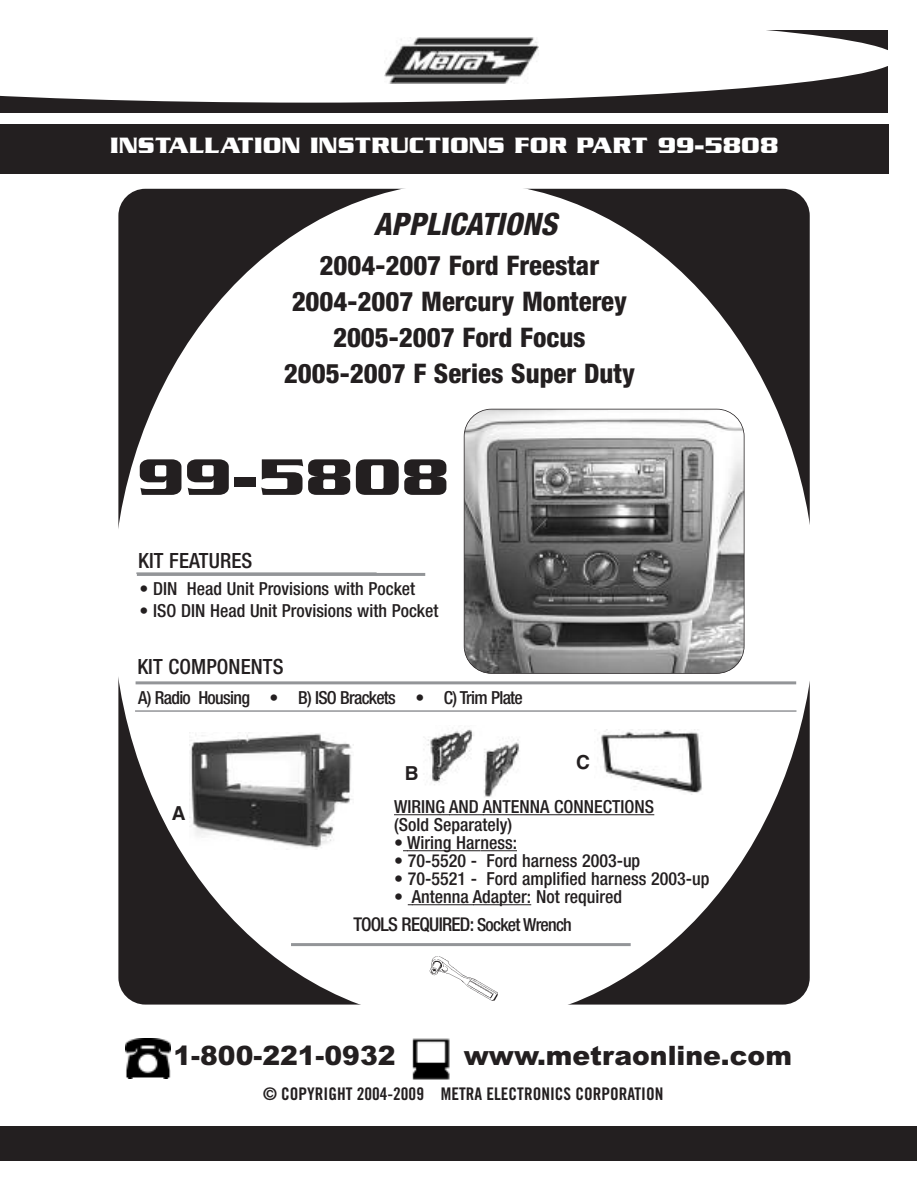
<style>
.page{position:relative;width:918px;height:1188px;background:#fff}
.page>*{position:absolute;margin:0;border:0;box-sizing:border-box;transform-origin:0 0}
.t1{font:700 55.5px "Serpentine ICG";color:#231f20;scale:1.12 1}
.t2{font:italic 800 condensed 30.9px "Helvetica Neue";color:#231f20}
.t3{font:800 condensed 27px/36px "Helvetica Neue";color:#231f20;text-align:center}
.t4{font:900 26.7px "Arial";color:#231f20}
.t5{font:700 24px "Serpentine ICG";color:#fff}
.t6{font:500 condensed 21px "Helvetica Neue";letter-spacing:.005em;color:#231f20}
.t7{font:700 19.35px "Helvetica";color:#231f20}
.t8{font:500 condensed 19.05px "Helvetica Neue";letter-spacing:-.04em;color:#231f20}
.t9{font:500 condensed 18px/18px "Helvetica Neue";color:#231f20}
.t10{font:500 condensed 18px "Helvetica Neue";letter-spacing:-.04em;color:#231f20}
.t11{font:17.4px "Trade Gothic Bold Cond Twenty";color:#231f20}
.s1{font-size:18px}
</style>
<div class="page">
<div style="left:0;top:31px;width:888px;height:82px;background:#231f20"></div>
<svg style="left:0;top:30px;width:888px;height:73px;background:#e1e1e1"></svg>
<div style="left:369px;top:27px;width:189px;height:59px;background:#fff"></div>
<img style="left:384px;top:38px;width:155px;height:45px">
<div style="left:0;top:124px;width:888px;height:49px;background:#231f20"></div>
<div style="left:0;top:1126px;width:917px;height:35px;background:#231f20"></div>
<div style="left:118px;top:189px;width:692px;height:816px;background:#231f20;border-radius:27px"></div>
<div style="left:113px;top:182px;width:703px;height:841px;background:#fff;border-radius:50%"></div>
<img style="left:412px;top:1038px;width:38px;height:42px">
<img style="left:125px;top:1038px;width:45px;height:41px">
<hr style="left:137px;top:573px;width:288px;height:3px;background:#939598">
<hr style="left:136px;top:572px;width:241px;height:2px;background:#939598">
<hr style="left:136px;top:681px;width:660px;height:3px;background:#939598">
<hr style="left:135px;top:710px;width:661px;height:2px;background:#939598">
<hr style="left:291px;top:943px;width:340px;height:3px;background:#939598">
<img style="left:190px;top:732px;width:164px;height:116px">
<img style="left:423px;top:729px;width:97px;height:68px">
<img style="left:601px;top:729px;width:101px;height:64px">
<img style="left:429px;top:956px;width:69px;height:45px">
<img style="left:464px;top:409px;width:278px;height:264px">
<div style="left:464px;top:409px;width:281px;height:265px;border:2px solid #231f20;border-radius:28px"></div>
<hr style="left:394px;top:814px;width:56px;height:1px;background:#231f20">
<hr style="left:449px;top:814px;width:35px;height:1px;background:#231f20">
<hr style="left:483px;top:814px;width:171px;height:1px;background:#231f20">
<hr style="left:407px;top:850px;width:73px;height:1px;background:#231f20">
<hr style="left:480px;top:850px;width:37px;height:1px;background:#231f20">
<hr style="left:412px;top:904px;width:62px;height:1px;background:#231f20">
<hr style="left:473px;top:904px;width:58px;height:1px;background:#231f20">
<h3 class="t5" style="left:110px;top:130px;width:670px">INSTALLATION INSTRUCTIONS FOR PART 99-5808</h3>
<h2 class="t2" style="left:374px;top:213px;width:185px">APPLICATIONS</h2>
<h3 class="t3" style="left:284px;top:250px;width:353px">2004-2007 Ford Freestar<br>2004-2007 Mercury Monterey<br>2005-2007 Ford Focus<br>2005-2007 F Series Super Duty</h3>
<h1 class="t1" style="left:137px;top:443px;width:280px">99-5808</h1>
<p class="t6" style="left:138px;top:553px;width:116px">KIT FEATURES</p>
<p class="t9" style="left:140px;top:581px;width:277px">• DIN Head Unit Provisions with Pocket</p>
<p class="t9" style="left:140px;top:603px;width:300px">• ISO DIN Head Unit Provisions with Pocket</p>
<p class="t6" style="left:137px;top:659px;width:148px">KIT COMPONENTS</p>
<p class="t10" style="left:138px;top:691px;width:386px">A) Radio Housing • B) ISO Brackets • C) Trim Plate</p>
<p class="t7" style="left:405px;top:766px;width:15px">B</p>
<p class="t7" style="left:576px;top:754px;width:15px">C</p>
<p class="t7" style="left:172px;top:806px;width:15px">A</p>
<p class="t9" style="left:394px;top:799px;width:262px">WIRING AND ANTENNA CONNECTIONS (Sold Separately)</p>
<p class="t9" style="left:394px;top:835px;width:124px">• Wiring Harness:</p>
<p class="t9" style="left:394px;top:853px;width:248px">• 70-5520 - Ford harness 2003-up</p>
<p class="t9" style="left:394px;top:871px;width:317px">• 70-5521 - Ford amplified harness 2003-up</p>
<p class="t9" style="left:394px;top:889px;width:230px">• Antenna Adapter: Not required</p>
<p class="t8" style="left:354px;top:918px;width:220px">TOOLS REQUIRED: <span class="s1">Socket Wrench</span></p>
<h3 class="t4" style="left:174px;top:1040px;width:223px">1-800-221-0932</h3>
<h3 class="t4" style="left:464px;top:1040px;width:330px">www.metraonline.com</h3>
<p class="t11" style="left:263px;top:1087px;width:402px">© COPYRIGHT 2004-2009 METRA ELECTRONICS CORPORATION</p>
</div>
